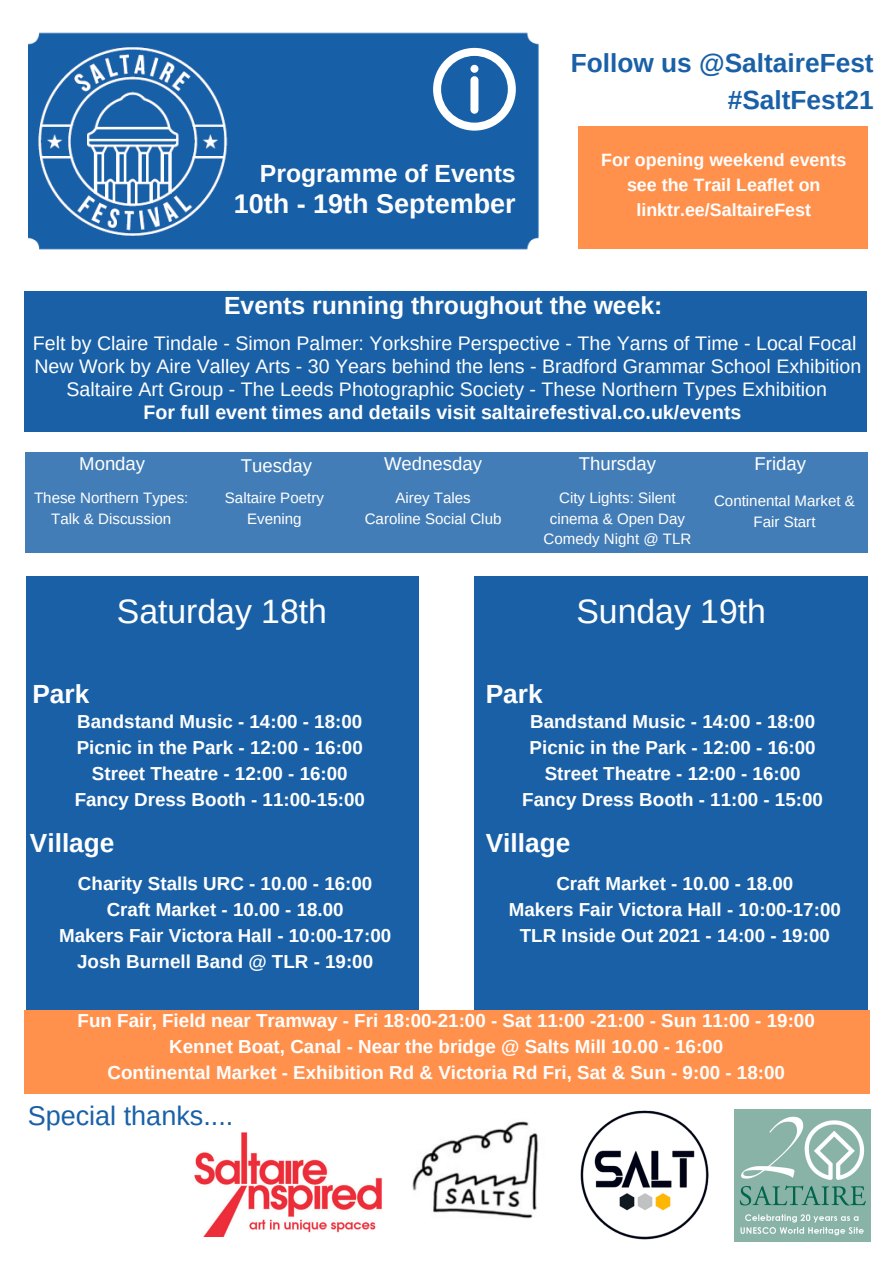
<style>
.page{position:relative;width:893px;height:1263px;background:#fff}
.page>*{position:absolute;margin:0;border:0;box-sizing:border-box;transform-origin:0 0}
.t1{font:33.75px "Arimo";color:#fff}
.t2{font:700 27px "Arimo";color:#fff}
.t3{font:27px "Arimo";color:#1960a7}
.t4{font:700 26.25px "Arimo";color:#1960a7}
.t5{font:700 26.25px "Arimo";color:#fff}
.t6{font:700 24.75px "Arimo";color:#fff}
.t7{font:19.58px "Arimo";color:#fff}
.t8{font:700 19.58px "Arimo";color:#fff}
.t9{font:700 18.75px "Arimo";color:#fff}
.t10{font:18.52px "Arimo";color:#fff}
.t11{font:700 17.85px "Arimo";color:#fff}
.t12{font:15.08px/20.9px "Arimo";color:#fff;text-align:center}
</style>
<div class="page">
<img style="left:28px;top:32px;width:511px;height:218px">
<svg style="left:433px;top:48px;width:83px;height:83px"></svg>
<div style="left:470px;top:76px;width:8px;height:38px;background:#fff;border-radius:4px"></div>
<div style="left:470px;top:65px;width:8px;height:8px;background:#fff;border-radius:50%"></div>
<div style="left:24px;top:291px;width:842px;height:140px;background:#1960a7"></div>
<div style="left:26px;top:452px;width:841px;height:100px;background:#437db7"></div>
<div style="left:26px;top:576px;width:392px;height:469px;background:#1960a7"></div>
<div style="left:474px;top:576px;width:394px;height:469px;background:#1960a7"></div>
<div style="left:578px;top:127px;width:289px;height:122px;background:#ff914d"></div>
<div style="left:25px;top:1010px;width:845px;height:84px;background:#ff914d"></div>
<img style="left:580px;top:1110px;width:129px;height:130px">
<img style="left:735px;top:1110px;width:135px;height:131px">
<img style="left:194px;top:1132px;width:188px;height:104px">
<img style="left:413px;top:1121px;width:126px;height:98px">
<p class="t6" style="left:260px;top:159px;width:257px">Programme of Events</p>
<p class="t2" style="left:234px;top:189px;width:283px">10th - 19th September</p>
<p class="t4" style="left:571px;top:49px;width:304px">Follow us @SaltaireFest</p>
<p class="t4" style="left:727px;top:85px;width:147px">#SaltFest21</p>
<p class="t11" style="left:601px;top:150px;width:246px">For opening weekend events</p>
<p class="t11" style="left:627px;top:175px;width:195px">see the Trail Leaflet on</p>
<p class="t11" style="left:636px;top:199px;width:176px">linktr.ee/SaltaireFest</p>
<p class="t6" style="left:224px;top:292px;width:440px">Events running throughout the week:</p>
<p class="t7" style="left:33px;top:332px;width:825px">Felt by Claire Tindale - Simon Palmer: Yorkshire Perspective - The Yarns of Time - Local Focal</p>
<p class="t7" style="left:34px;top:355px;width:828px">New Work by Aire Valley Arts - 30 Years behind the lens - Bradford Grammar School Exhibition</p>
<p class="t7" style="left:67px;top:378px;width:762px">Saltaire Art Group - The Leeds Photographic Society - These Northern Types Exhibition</p>
<p class="t8" style="left:143px;top:402px;width:599px">For full event times and details visit saltairefestival.co.uk/events</p>
<p class="t10" style="left:79px;top:453px;width:67px">Monday</p>
<p class="t10" style="left:241px;top:455px;width:73px">Tuesday</p>
<p class="t10" style="left:384px;top:453px;width:99px">Wednesday</p>
<p class="t10" style="left:579px;top:453px;width:79px">Thursday</p>
<p class="t10" style="left:754px;top:453px;width:53px">Friday</p>
<p class="t12" style="left:34px;top:487px;width:156px">These Northern Types:</p>
<p class="t12" style="left:51px;top:508px;width:121px">Talk &amp; Discussion</p>
<p class="t12" style="left:225px;top:487px;width:100px">Saltaire Poetry</p>
<p class="t12" style="left:247px;top:508px;width:56px">Evening</p>
<p class="t12" style="left:395px;top:487px;width:77px">Airey Tales</p>
<p class="t12" style="left:365px;top:508px;width:138px">Caroline Social Club</p>
<p class="t12" style="left:550px;top:487px;width:137px">City Lights: Silent cinema &amp; Open Day</p>
<p class="t12" style="left:543px;top:529px;width:149px">Comedy Night @ TLR</p>
<p class="t12" style="left:714px;top:491px;width:142px">Continental Market &amp;<br>Fair Start</p>
<p class="t1" style="left:117px;top:592px;width:212px">Saturday 18th</p>
<p class="t1" style="left:576px;top:592px;width:191px">Sunday 19th</p>
<p class="t5" style="left:32px;top:679px;width:58px">Park</p>
<p class="t5" style="left:485px;top:679px;width:58px">Park</p>
<p class="t9" style="left:77px;top:711px;width:286px">Bandstand Music - 14:00 - 18:00</p>
<p class="t9" style="left:77px;top:737px;width:288px">Picnic in the Park - 12:00 - 16:00</p>
<p class="t9" style="left:92px;top:763px;width:257px">Street Theatre - 12:00 - 16:00</p>
<p class="t9" style="left:75px;top:789px;width:292px">Fancy Dress Booth - 11:00-15:00</p>
<p class="t9" style="left:530px;top:711px;width:286px">Bandstand Music - 14:00 - 18:00</p>
<p class="t9" style="left:529px;top:737px;width:288px">Picnic in the Park - 12:00 - 16:00</p>
<p class="t9" style="left:545px;top:763px;width:257px">Street Theatre - 12:00 - 16:00</p>
<p class="t9" style="left:522px;top:789px;width:302px">Fancy Dress Booth - 11:00 - 15:00</p>
<p class="t5" style="left:30px;top:829px;width:86px">Village</p>
<p class="t5" style="left:486px;top:829px;width:86px">Village</p>
<p class="t9" style="left:78px;top:873px;width:296px">Charity Stalls URC - 10.00 - 16:00</p>
<p class="t9" style="left:107px;top:899px;width:238px">Craft Market - 10.00 - 18.00</p>
<p class="t9" style="left:59px;top:925px;width:333px">Makers Fair Victora Hall - 10:00-17:00</p>
<p class="t9" style="left:77px;top:950px;width:297px">Josh Burnell Band @ TLR - 19:00</p>
<p class="t9" style="left:556px;top:873px;width:238px">Craft Market - 10.00 - 18.00</p>
<p class="t9" style="left:509px;top:899px;width:333px">Makers Fair Victora Hall - 10:00-17:00</p>
<p class="t9" style="left:520px;top:925px;width:312px">TLR Inside Out 2021 - 14:00 - 19:00</p>
<p class="t9" style="left:78px;top:1010px;width:738px">Fun Fair, Field near Tramway - Fri 18:00-21:00 - Sat 11:00 -21:00 - Sun 11:00 - 19:00</p>
<p class="t9" style="left:169px;top:1036px;width:555px">Kennet Boat, Canal - Near the bridge @ Salts Mill 10.00 - 16:00</p>
<p class="t9" style="left:107px;top:1062px;width:679px">Continental Market - Exhibition Rd &amp; Victoria Rd Fri, Sat &amp; Sun - 9:00 - 18:00</p>
<p class="t3" style="left:28px;top:1100px;width:207px">Special thanks....</p>
</div>
